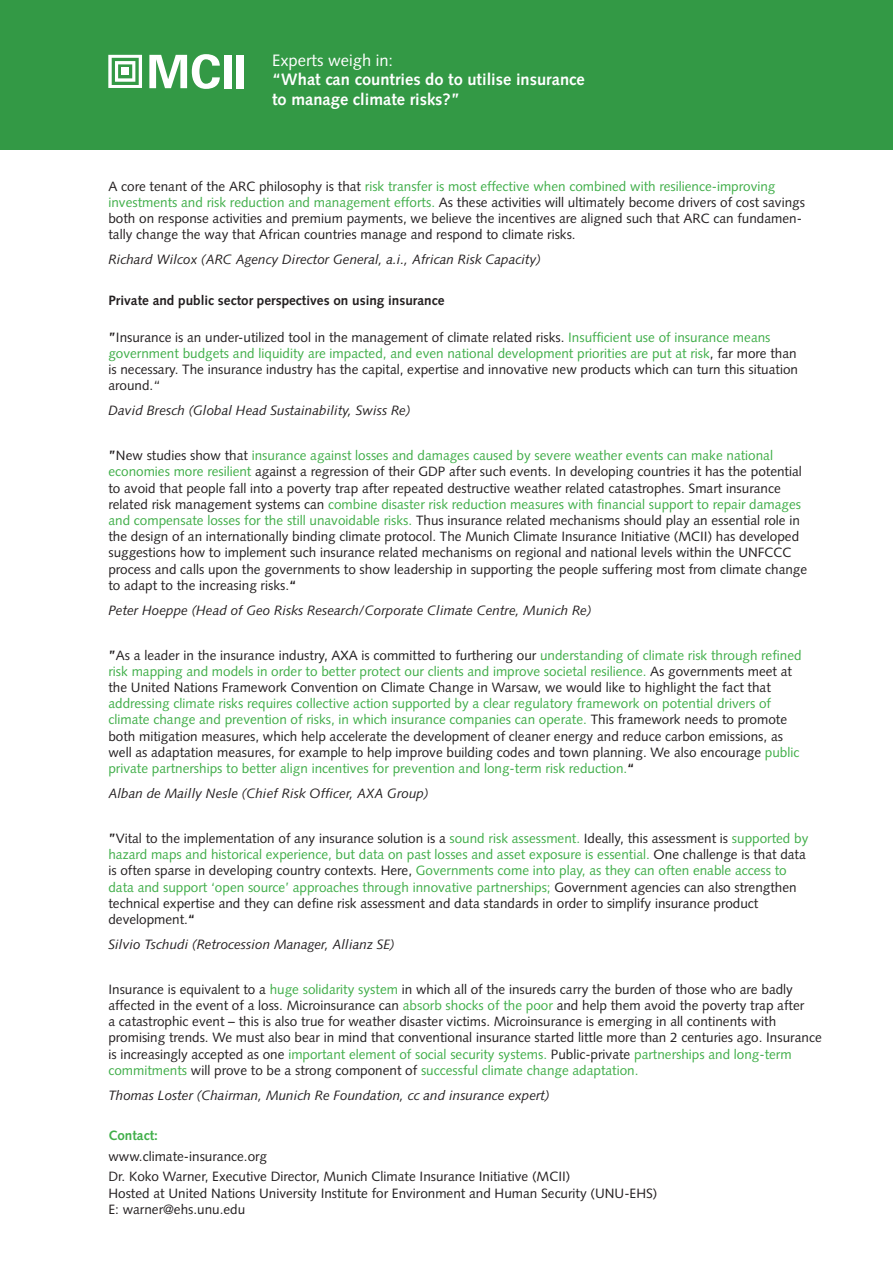
<style>
.page{position:relative;width:893px;height:1263px;background:#fff}
.page>*{position:absolute;margin:0;border:0;box-sizing:border-box;transform-origin:0 0}
.t1{font:700 16.5px/19.8px "Syntax";color:#fff}
.t2{font:16.5px "Syntax";color:#fff}
.t3{font:13.5px/16.2px "Syntax";color:#231f20}
.t4{font:13.5px/16.2px "Syntax";color:#40ae49}
.t5{font:italic 13.5px "Syntax";color:#231f20}
.t6{font:700 13.5px "Syntax";color:#231f20}
.t7{font:700 13.5px "Syntax";color:#40ae49}
.s1{color:#40ae49}
.s2{font-weight:700}
.s3{color:#231f20}
.s4{font-weight:700;color:#231f20}
</style>
<div class="page">
<div style="left:0;top:0;width:893px;height:150px;background:#339945"></div>
<svg style="left:108px;top:54px;width:136px;height:35px"></svg>
<div style="left:121px;top:67px;width:7px;height:8px;background:#fff"></div>
<p class="t2" style="left:272px;top:50px;width:123px">Experts weigh in:</p>
<p class="t1" style="left:272px;top:70px;width:314px">“What can countries do to utilise insurance to manage climate risks?”</p>
<p class="t3" style="left:108px;top:178px;width:698px">A core tenant of the ARC philosophy is that <span class="s1">risk transfer is most effective when combined with resilience-improving investments and risk reduction and management efforts.</span> As these activities will ultimately become drivers of cost savings both on response activities and premium payments, we believe the incentives are aligned such that ARC can fundamen&shy;tally change the way that African countries manage and respond to climate risks.</p>
<p class="t5" style="left:108px;top:252px;width:434px">Richard Wilcox (ARC Agency Director General, a.i., African Risk Capacity)</p>
<p class="t6" style="left:108px;top:293px;width:337px">Private and public sector perspectives on using insurance</p>
<p class="t3" style="left:108px;top:329px;width:691px"><span class="s2">”</span>Insurance is an under-utilized tool in the management of climate related risks. <span class="s1">Insufficient use of insurance means government budgets and liquidity are impacted, and even national development priorities are put at risk</span>, far more than is necessary. The insurance industry has the capital, expertise and innovative new products which can turn this situation around.“</p>
<p class="t5" style="left:108px;top:402px;width:304px">David Bresch (Global Head Sustainability, Swiss Re)</p>
<p class="t3" style="left:108px;top:447px;width:700px"><span class="s2">”</span>New studies show that <span class="s1">insurance against losses and damages caused by severe weather events can make national economies more resilient</span> against a regression of their GDP after such events. In developing countries it has the potential to avoid that people fall into a poverty trap after repeated destructive weather related catastrophes. Smart insurance related risk management systems can <span class="s1">combine disaster risk reduction measures with financial support to repair damages and compensate losses for the still unavoidable risks.</span> Thus insurance related mechanisms should play an essential role in the design of an internationally binding climate protocol. The Munich Climate Insurance Initiative (MCII) has developed suggestions how to implement such insurance related mechanisms on regional and national levels within the UNFCCC process and calls upon the governments to show leadership in supporting the people suffering most from climate change to adapt to the increasing risks.<span class="s2">“</span></p>
<p class="t5" style="left:108px;top:602px;width:485px">Peter Hoeppe (Head of Geo Risks Research/Corporate Climate Centre, Munich Re)</p>
<p class="t3" style="left:108px;top:647px;width:695px"><span class="s2">”</span>As a leader in the insurance industry, AXA is committed to furthering our <span class="s1">understanding of climate risk through refined risk mapping and models in order to better protect our clients and improve societal resilience.</span> As governments meet at the United Nations Framework Convention on Climate Change in Warsaw, we would like to highlight the fact that</p>
<p class="t4" style="left:108px;top:695px;width:692px">addressing climate risks requires collective action supported by a clear regulatory framework on potential drivers of climate change and prevention of risks, in which insurance companies can operate. <span class="s3">This framework needs to promote both mitigation measures, which help accelerate the development of cleaner energy and reduce carbon emissions, as well as adaptation measures, for example to help improve building codes and town planning. We also encourage</span> public private partnerships to better align incentives for prevention and long-term risk reduction.<span class="s4">“</span></p>
<p class="t5" style="left:108px;top:785px;width:322px">Alban de Mailly Nesle (Chief Risk Officer, AXA Group)</p>
<p class="t3" style="left:108px;top:830px;width:701px"><span class="s2">”</span>Vital to the implementation of any insurance solution is a <span class="s1">sound risk assessment.</span> Ideally, this assessment is <span class="s1">supported by hazard maps and historical experience, but data on past losses and asset exposure is essential.</span> One challenge is that data is often sparse in developing country contexts. Here, <span class="s1">Governments come into play, as they can often enable access to data and support ‘open source’ approaches through innovative partnerships;</span> Government agencies can also strengthen technical expertise and they can define risk assessment and data standards in order to simplify insurance product development.<span class="s2">“</span></p>
<p class="t5" style="left:108px;top:936px;width:288px">Silvio Tschudi (Retrocession Manager, Allianz SE)</p>
<p class="t3" style="left:108px;top:981px;width:715px">Insurance is equivalent to a <span class="s1">huge solidarity system</span> in which all of the insureds carry the burden of those who are badly affected in the event of a loss. Microinsurance can <span class="s1">absorb shocks of the poor</span> and help them avoid the poverty trap after<br>a catastrophic event – this is also true for weather disaster victims. Microinsurance is emerging in all continents with promising trends. We must also bear in mind that conventional insurance started little more than 2 centuries ago. Insurance is increasingly accepted as one <span class="s1">important element of social security systems.</span> Public-private <span class="s1">partnerships and long-term commitments</span> will prove to be a strong component of <span class="s1">successful climate change adaptation.</span></p>
<p class="t5" style="left:108px;top:1087px;width:443px">Thomas Loster (Chairman, Munich Re Foundation, cc and insurance expert)</p>
<p class="t7" style="left:108px;top:1128px;width:51px">Contact:</p>
<p class="t3" style="left:108px;top:1146px;width:463px;line-height:20.4px">www.climate-insurance.org<br>Dr. Koko Warner, Executive Director, Munich Climate Insurance Initiative (MCII)</p>
<p class="t3" style="left:108px;top:1185px;width:550px">Hosted at United Nations University Institute for Environment and Human Security (UNU-EHS)<br>E: warner@ehs.unu.edu</p>
</div>
